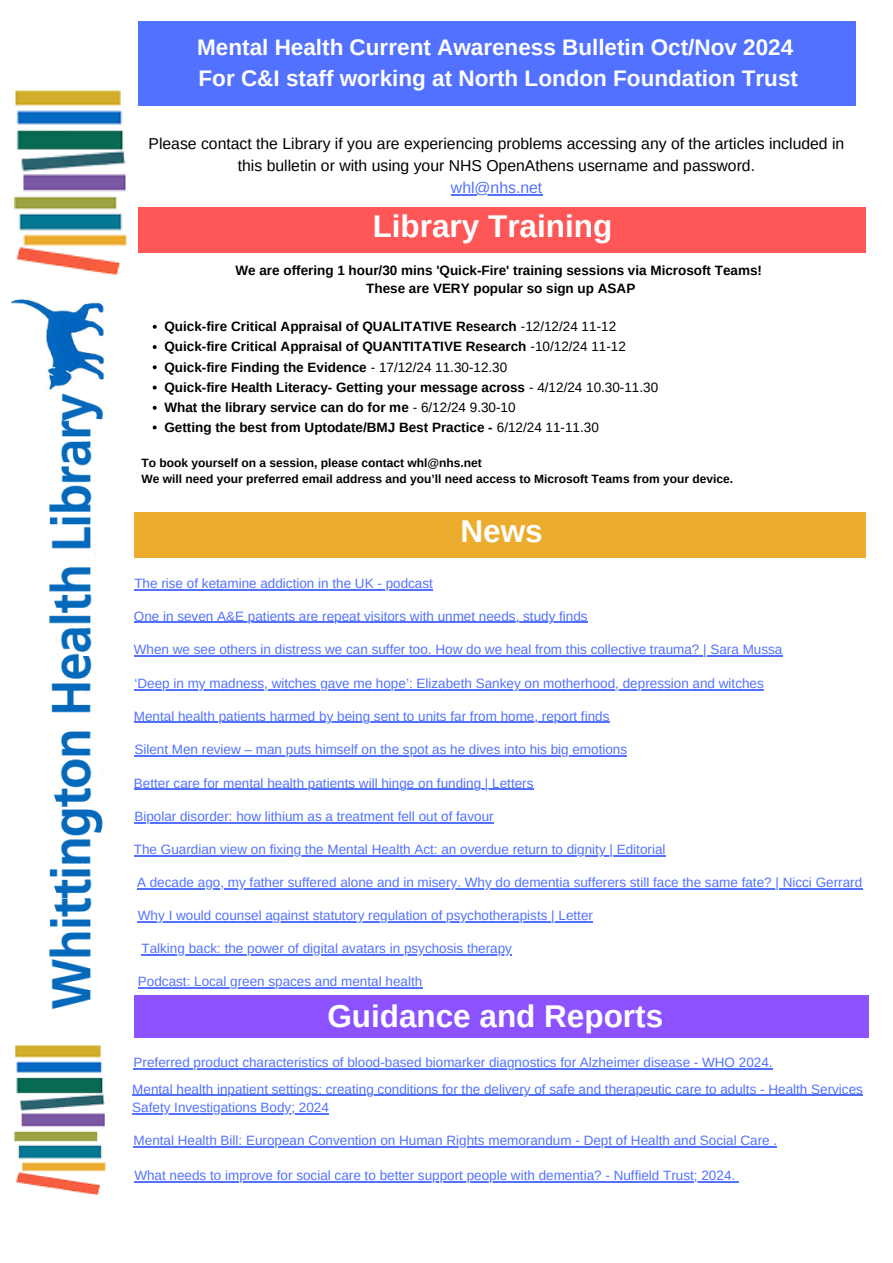
<style>
.page{position:relative;width:893px;height:1263px;background:#fff}
.page>*{position:absolute;margin:0;border:0;box-sizing:border-box;transform-origin:0 0}
.t1{font:700 31.5px "Arimo";color:#fff}
.t2{font:700 22.5px/31.5px "Arimo";color:#fff}
.t3{font:15.75px/21.9px "Arimo";color:#000;text-align:center}
.t4{font:15.75px "Arimo";color:#5271ff}
.t5{font:13.5px "Arimo";color:#5271ff}
.t6{font:700 13.5px/18.6px "Arimo";color:#000;text-align:center}
.t7{font:700 12px "Arimo";color:#000}
.s1{font-weight:400}
</style>
<div class="page">
<img style="left:15px;top:90px;width:111px;height:185px">
<img style="left:11px;top:299px;width:94px;height:710px">
<img style="left:15px;top:1045px;width:90px;height:150px">
<div style="left:138px;top:21px;width:717px;height:85px;background:#5271ff"></div>
<div style="left:138px;top:207px;width:727px;height:45px;background:#ff5757"></div>
<div style="left:134px;top:512px;width:731px;height:46px;background:#ecac2e"></div>
<div style="left:134px;top:995px;width:735px;height:43px;background:#8c52ff"></div>
<hr style="left:451px;top:194px;width:91px;height:2px;background:#5271ff">
<svg style="left:153px;top:325px;width:4px;height:4px"></svg>
<svg style="left:153px;top:345px;width:4px;height:4px"></svg>
<svg style="left:153px;top:365px;width:4px;height:4px"></svg>
<svg style="left:153px;top:386px;width:4px;height:3px"></svg>
<svg style="left:153px;top:406px;width:4px;height:4px"></svg>
<svg style="left:153px;top:425px;width:4px;height:4px"></svg>
<hr style="left:134px;top:589px;width:299px;height:1px;background:#5271ff">
<hr style="left:134px;top:622px;width:454px;height:1px;background:#5271ff">
<hr style="left:134px;top:655px;width:648px;height:1px;background:#5271ff">
<hr style="left:134px;top:689px;width:630px;height:1px;background:#5271ff">
<hr style="left:134px;top:722px;width:475px;height:1px;background:#5271ff">
<hr style="left:134px;top:755px;width:493px;height:1px;background:#5271ff">
<hr style="left:134px;top:789px;width:399px;height:1px;background:#5271ff">
<hr style="left:134px;top:822px;width:360px;height:1px;background:#5271ff">
<hr style="left:134px;top:855px;width:531px;height:2px;background:#5271ff">
<hr style="left:137px;top:888px;width:725px;height:1px;background:#5271ff">
<hr style="left:138px;top:921px;width:455px;height:1px;background:#5271ff">
<hr style="left:141px;top:954px;width:371px;height:1px;background:#5271ff">
<hr style="left:134px;top:1068px;width:638px;height:1px;background:#5271ff">
<hr style="left:132px;top:1095px;width:731px;height:1px;background:#5271ff">
<hr style="left:132px;top:1113px;width:197px;height:1px;background:#5271ff">
<hr style="left:134px;top:1146px;width:643px;height:1px;background:#5271ff">
<hr style="left:134px;top:1181px;width:601px;height:1px;background:#5271ff">
<hr style="left:138px;top:987px;width:284px;height:1px;background:#5271ff">
<h2 class="t2" style="left:197px;top:31px;width:602px">Mental Health Current Awareness Bulletin Oct/Nov 2024<br>For C&amp;I staff working at North London Foundation Trust</h2>
<h3 class="t3" style="left:148px;top:133px;width:697px">Please contact the Library if you are experiencing problems accessing any of the articles included in this bulletin or with using your NHS OpenAthens username and password.</h3>
<h1 class="t4" style="left:451px;top:179px;width:93px">whl@nhs.net</h1>
<h4 class="t1" style="left:373px;top:208px;width:241px">Library Training</h4>
<p class="t6" style="left:235px;top:261px;width:528px">We are offering 1 hour/30 mins 'Quick-Fire' training sessions via Microsoft Teams!<br>These are VERY popular so sign up ASAP</p>
<p class="t6" style="left:164px;top:317px;width:453px">Quick-fire Critical Appraisal of QUALITATIVE Research <span class="s1">-12/12/24 11-12</span></p>
<p class="t6" style="left:164px;top:337px;width:463px">Quick-fire Critical Appraisal of QUANTITATIVE Research <span class="s1">-10/12/24 11-12</span></p>
<p class="t6" style="left:164px;top:358px;width:344px">Quick-fire Finding the Evidence <span class="s1">- 17/12/24 11.30-12.30</span></p>
<p class="t6" style="left:164px;top:378px;width:495px">Quick-fire Health Literacy- Getting your message across <span class="s1">- 4/12/24 10.30-11.30</span></p>
<p class="t6" style="left:164px;top:398px;width:353px">What the library service can do for me <span class="s1">- 6/12/24 9.30-10</span></p>
<p class="t6" style="left:164px;top:418px;width:436px">Getting the best from Uptodate/BMJ Best Practice - <span class="s1">6/12/24 11-11.30</span></p>
<p class="t7" style="left:141px;top:456px;width:342px">To book yourself on a session, please contact whl@nhs.net</p>
<h1 class="t7" style="left:141px;top:473px;width:593px">We will need your preferred email address and you’ll need access to Microsoft Teams from your device.</h1>
<h1 class="t1" style="left:460px;top:513px;width:84px">News</h1>
<h5 class="t5" style="left:134px;top:576px;width:300px">The rise of ketamine addiction in the UK - podcast</h5>
<h5 class="t5" style="left:134px;top:608px;width:455px">One in seven A&amp;E patients are repeat visitors with unmet needs, study finds</h5>
<h5 class="t5" style="left:134px;top:642px;width:650px">When we see others in distress we can suffer too. How do we heal from this collective trauma? | Sara Mussa</h5>
<h5 class="t5" style="left:134px;top:676px;width:631px">‘Deep in my madness, witches gave me hope’: Elizabeth Sankey on motherhood, depression and witches</h5>
<h5 class="t5" style="left:134px;top:708px;width:477px">Mental health patients harmed by being sent to units far from home, report finds</h5>
<h5 class="t5" style="left:134px;top:742px;width:494px">Silent Men review – man puts himself on the spot as he dives into his big emotions</h5>
<h5 class="t5" style="left:134px;top:775px;width:401px">Better care for mental health patients will hinge on funding | Letters</h5>
<h5 class="t5" style="left:134px;top:809px;width:361px">Bipolar disorder: how lithium as a treatment fell out of favour</h5>
<h5 class="t5" style="left:134px;top:842px;width:533px">The Guardian view on fixing the Mental Health Act: an overdue return to dignity | Editorial</h5>
<h5 class="t5" style="left:137px;top:875px;width:726px">A decade ago, my father suffered alone and in misery. Why do dementia sufferers still face the same fate? | Nicci Gerrard</h5>
<h5 class="t5" style="left:138px;top:908px;width:456px">Why I would counsel against statutory regulation of psychotherapists | Letter</h5>
<h1 class="t5" style="left:141px;top:941px;width:372px">Talking back: the power of digital avatars in psychosis therapy</h1>
<p class="t5" style="left:138px;top:974px;width:286px">Podcast: Local green spaces and mental health</p>
<h5 class="t1" style="left:327px;top:999px;width:337px">Guidance and Reports</h5>
<h5 class="t5" style="left:134px;top:1055px;width:640px">Preferred product characteristics of blood-based biomarker diagnostics for Alzheimer disease - WHO 2024.</h5>
<h5 class="t5" style="left:132px;top:1081px;width:732px">Mental health inpatient settings: creating conditions for the delivery of safe and therapeutic care to adults - Health Services</h5>
<h5 class="t5" style="left:132px;top:1100px;width:198px">Safety Investigations Body; 2024</h5>
<h5 class="t5" style="left:134px;top:1133px;width:645px">Mental Health Bill: European Convention on Human Rights memorandum - Dept of Health and Social Care .</h5>
<p class="t5" style="left:134px;top:1168px;width:602px">What needs to improve for social care to better support people with dementia? - Nuffield Trust; 2024.</p>
</div>
